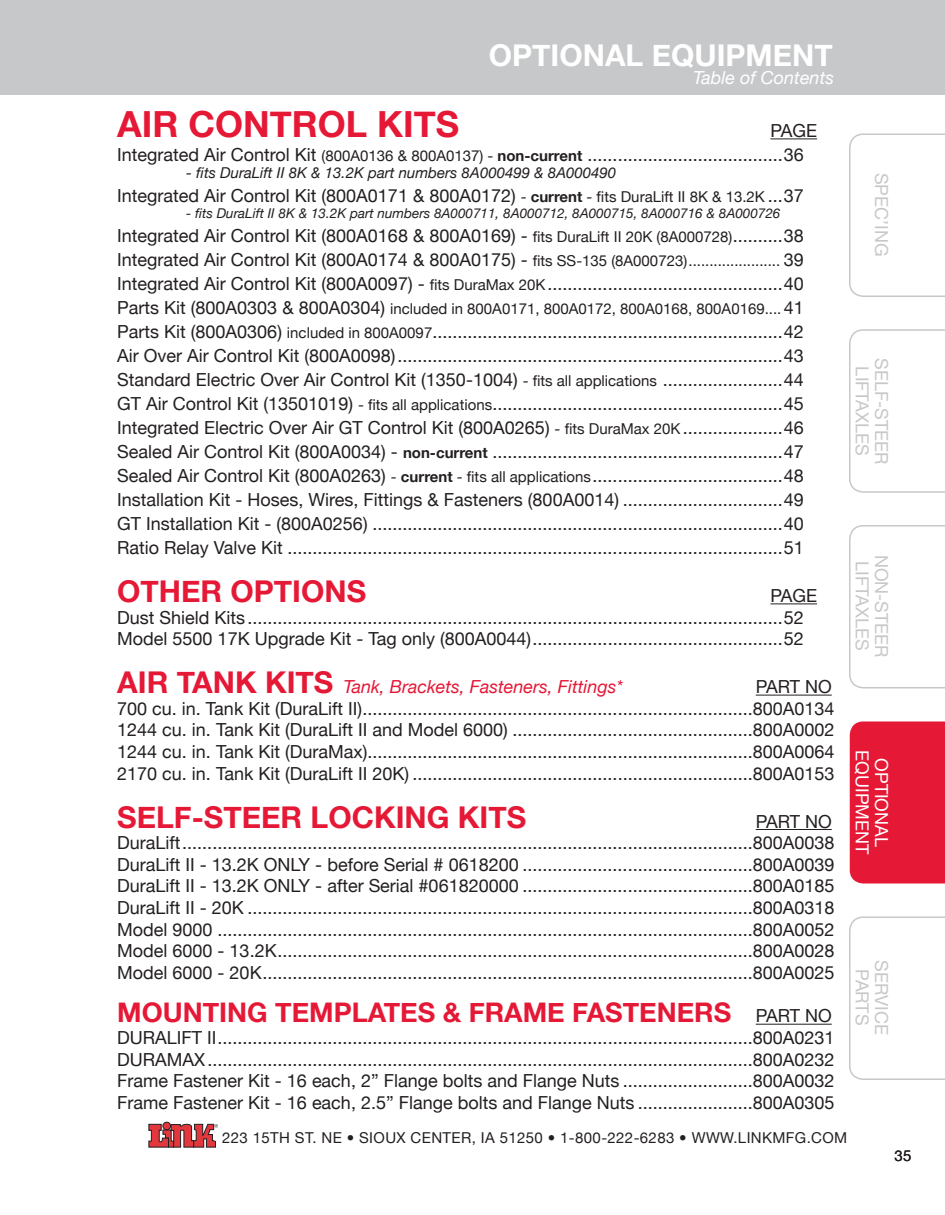
<style>
.page{position:relative;width:945px;height:1215px;background:#fff}
.page>*{position:absolute;margin:0;border:0;box-sizing:border-box;transform-origin:0 0}
.t1{font:700 36px "Helvetica Neue";color:#e51836}
.t2{font:700 30px "Helvetica Neue";color:#e51836}
.t3{font:700 30px "Helvetica Neue";color:#fff}
.t4{font:700 27px "Helvetica Neue";color:#e51836}
.t5{font:18px/21.6px "Helvetica Neue";color:#231f20}
.t6{font:18px "Helvetica Neue";color:#c7c8ca}
.t7{font:italic 18px "Helvetica Neue";color:#e51836}
.t8{font:italic 18px "Helvetica Neue";color:#fff}
.t9{font:18px "Helvetica Neue";color:#fff}
.t10{font:15px "Helvetica Neue";color:#231f20}
.t11{font:15px "Helvetica Neue";letter-spacing:.025em;color:#231f20}
.t12{font:italic 15px "Helvetica Neue";color:#231f20}
.t13{font:italic 13.5px "Helvetica Neue";color:#231f20}
.s1{font-size:15px}
.s2{font-weight:700;font-size:15px}
.s3{font-size:18px}
.s4{font-weight:400;font-size:18px;color:#231f20}
</style>
<div class="page">
<div style="left:163px;top:1122px;width:8px;height:8px;border:1px solid #231f20;border-radius:50%"></div>
<svg style="left:148px;top:1124px;width:70px;height:24px;background:#b9595c"></svg>
<svg style="left:849px;top:134px;width:96px;height:163px"></svg>
<svg style="left:849px;top:329px;width:96px;height:164px"></svg>
<svg style="left:849px;top:525px;width:96px;height:163px"></svg>
<div style="left:850px;top:722px;width:95px;height:162px;background:#e51836"></div>
<svg style="left:849px;top:916px;width:96px;height:164px"></svg>
<div style="left:0;top:0;width:945px;height:94px;background:#c7c8ca"></div>
<hr style="left:770px;top:138px;width:47px;height:1px;background:#231f20">
<hr style="left:770px;top:603px;width:47px;height:1px;background:#231f20">
<hr style="left:756px;top:695px;width:76px;height:1px;background:#231f20">
<hr style="left:756px;top:829px;width:76px;height:1px;background:#231f20">
<hr style="left:756px;top:1024px;width:76px;height:1px;background:#231f20">
<h2 class="t3" style="left:489px;top:37px;width:20px">OPTION</h2>
<h2 class="t3" style="left:605px;top:37px;width:110px">AL EQUIPM</h2>
<h2 class="t3" style="left:773px;top:37px;width:40px">ENT</h2>
<p class="t8" style="left:693px;top:66px;width:142px">Table of Contents</p>
<h2 class="t3" style="left:618px;top:37px;width:235px">INTRODUCTION</h2>
<p class="t8" style="left:710px;top:68px;width:142px">Table of Contents</p>
<h1 class="t1" style="left:117px;top:102px;width:22px">AIR</h1>
<h1 class="t1" style="left:189px;top:102px;width:27px">CONTROL</h1>
<h1 class="t1" style="left:377px;top:102px;width:21px">KITS</h1>
<p class="t5" style="left:117px;top:118px;width:701px;line-height:24px;text-indent:653px">PAG E<br>Integrated Air Control Kit <span class="s1">(800A0136 &amp; 800A0137) -</span> <span class="s2">NON-CURRENT</span> .......................................36</p>
<p class="t12" style="left:186px;top:163px;width:431px">- fits DuraLift II 8K &amp; 13.2K part numbers 8A000499 &amp; 8A000490</p>
<p class="t5" style="left:117px;top:184px;width:688px">I ntegrated Air Control Kit (800A0171 &amp; 800A0172) <span class="s1">-</span> <span class="s2">CURRENT</span> <span class="s1">- fits DuraLift II 8K &amp; 13.2K</span> ...37</p>
<p class="t13" style="left:186px;top:205px;width:596px">- fits DuraLift II 8K &amp; 13.2K part numbers 8A000711, 8A000712, 8A000715, 8A000716 &amp; 8A000726</p>
<p class="t5" style="left:117px;top:223px;width:688px;line-height:24px;text-align:justify">I ntegrated Air Control Kit (800A0168 &amp; 800A0169) - <span class="s1">fits DuraLift II 20K (8A000728)</span>..........38<br>I ntegrated Air Control Kit (800A0174 &amp; 800A0175) - <span class="s1">fits SS-135 (8A000723)......................</span> 39<br>Integrated Air Control Kit (800A0097) - <span class="s1">fits DuraMax 20K</span> ...............................................40</p>
<p class="t10" style="left:117px;top:300px;width:688px"><span class="s3">Parts Kit (800A0303 &amp; 800A0304)</span> included in 800A0171, 800A0172, 800A0168, 800A0169.... <span class="s3">41</span></p>
<p class="t5" style="left:117px;top:319px;width:688px;line-height:24px;text-align:justify">Parts Kit (800A0306) <span class="s1">included in 800A0097</span>......................................................................42<br>Air Over Air Control Kit (800A0098).............................................................................43<br>Standard Electric Over Air Control Kit (1350-1004) <span class="s1">- fits all applications</span> ........................44<br>GT Air Control Kit (13501019) <span class="s1">- fits all applications</span>..........................................................45<br>I ntegrated Electric Over Air GT Control Kit (800A0265) <span class="s1">- fits DuraMax 20K</span> ....................46<br>Sealed Air Control Kit (800A0034) - <span class="s2">NON-CURRENT</span> ..........................................................47<br>Sealed Air Control Kit (800A0263) <span class="s1">-</span> <span class="s2">CURRENT</span> <span class="s1">- fits all applications</span>......................................48<br>I nstallation Kit - Hoses, Wires, Fittings &amp; Fasteners (800A0014) ................................49<br>GT Installation Kit - (800A0256) ..................................................................................40<br>Ratio Relay Valve Kit ...................................................................................................51</p>
<h2 class="t2" style="left:117px;top:573px;width:156px">OTH ER OPTIONS</h2>
<p class="t5" style="left:117px;top:585px;width:701px;text-indent:653px">PAG E<br>Dust Shield Kits...........................................................................................................52<br>Model 5500 17K Upgrade Kit - Tag only (800A0044)..................................................52</p>
<h2 class="t2" style="left:117px;top:664px;width:18px">AIR</h2>
<h2 class="t2" style="left:177px;top:664px;width:106px">TANK KITS</h2>
<p class="t7" style="left:343px;top:676px;width:281px">Tank, Brackets, Fasteners, Fittings*</p>
<p class="t5" style="left:117px;top:676px;width:719px;text-indent:638px">Part No 700 cu. in. Tank Kit (DuraLift II)..............................................................................800A0134<br>1244 cu. in. Tank Kit (DuraLift II and Model 6000) ................................................800A0002<br>1244 cu. in. Tank Kit (DuraMax).............................................................................800A0064<br>2170 cu. in. Tank Kit (DuraLift II 20K) ....................................................................800A0153</p>
<h2 class="t2" style="left:117px;top:798px;width:232px">SELF-STEER LOCKIN</h2>
<h2 class="t2" style="left:427px;top:798px;width:69px">G KITS</h2>
<p class="t5" style="left:117px;top:810px;width:719px;text-indent:638px">Part NO DuraLift..................................................................................................................800A0038<br>DuraLift II - 13.2K ONLY - before Serial # 0618200 ..............................................800A0039<br>DuraLift II - 13.2K ONLY - after Serial #061820000 ..............................................800A0185<br>DuraLift II - 20K .....................................................................................................800A0318<br>Model 9000 ...........................................................................................................800A0052<br>Model 6000 - 13.2K...............................................................................................800A0028<br>Model 6000 - 20K..................................................................................................800A0025</p>
<h3 class="t4" style="left:117px;top:996px;width:43px">MOUNTIN</h3>
<h3 class="t4" style="left:247px;top:996px;width:82px">G TEMPL</h3>
<h3 class="t4" style="left:368px;top:996px;width:464px">ATES &amp; FRAME FASTENERS <span class="s4">Part NO</span></h3>
<p class="t5" style="left:117px;top:1027px;width:719px;text-align:justify">DuraLift II ...........................................................................................................800A0231<br>DuraMax.............................................................................................................800A0232<br>Frame Fastener Kit - 16 each, 2” Flange bolts and Flange Nuts ..........................800A0032<br>Frame Fastener Kit - 16 each, 2.5” Flange bolts and Flange Nuts .......................800A0305</p>
<p class="t11" style="left:222px;top:1129px;width:627px">223 15th St. NE • Sioux center, ia 51250 • 1-800-222-6283 • www.lin kmfg.com</p>
<p class="t6" style="left:892px;top:173px;width:85px;rotate:90deg">Spec’ing</p>
<p class="t6" style="left:892px;top:358px;width:301px;rotate:90deg">self-steer non-steer</p>
<p class="t6" style="left:873px;top:366px;width:89px;rotate:90deg">liftaxles</p>
<p class="t6" style="left:873px;top:561px;width:89px;rotate:90deg">liftaxles</p>
<p class="t9" style="left:873px;top:750px;width:106px;rotate:90deg">equipment</p>
<p class="t9" style="left:892px;top:758px;width:90px;rotate:90deg">Optional</p>
<p class="t6" style="left:892px;top:960px;width:74px;rotate:90deg">service</p>
<p class="t6" style="left:873px;top:969px;width:55px;rotate:90deg">parts</p>
<p class="t11" style="left:894px;top:1146px;width:19px">35</p>
</div>
